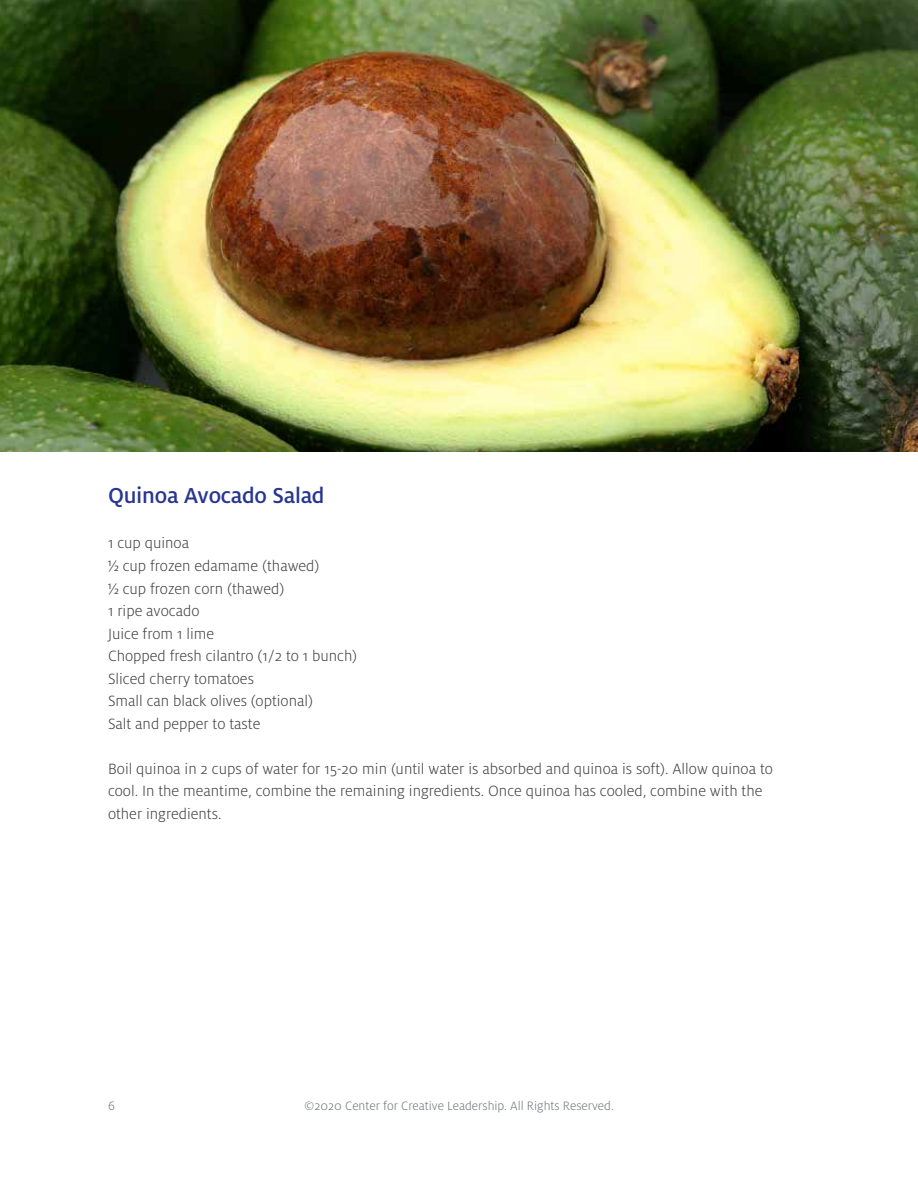
<style>
.page{position:relative;width:918px;height:1188px;background:#fff}
.page>*{position:absolute;margin:0;border:0;box-sizing:border-box;transform-origin:0 0}
.t1{font:500 24px "Milo Pro";letter-spacing:-.01em;color:#283691}
.t2{font:300 16.5px/22.5px "Milo Pro";color:#414042}
.t3{font:300 13.5px "Milo Pro";color:#707579}
</style>
<div class="page">
<img style="left:0;top:0;width:918px;height:451px">
<h1 class="t1" style="left:108px;top:483px;width:218px">Quinoa Avocado Salad</h1>
<p class="t2" style="left:108px;top:532px;width:251px">1 cup quinoa<br>½ cup frozen edamame (thawed)<br>½ cup frozen corn (thawed)<br>1 ripe avocado<br>Juice from 1 lime<br>Chopped fresh cilantro (1/2 to 1 bunch)<br>Sliced cherry tomatoes<br>Small can black olives (optional)<br>Salt and pepper to taste</p>
<p class="t2" style="left:108px;top:757px;width:666px">Boil quinoa in 2 cups of water for 15-20 min (until water is absorbed and quinoa is soft). Allow quinoa to cool. In the meantime, combine the remaining ingredients. Once quinoa has cooled, combine with the other ingredients.</p>
<p class="t3" style="left:108px;top:1098px;width:8px">6</p>
<p class="t3" style="left:304px;top:1098px;width:311px">©2020 Center for Creative Leadership. All Rights Reserved.</p>
</div>
